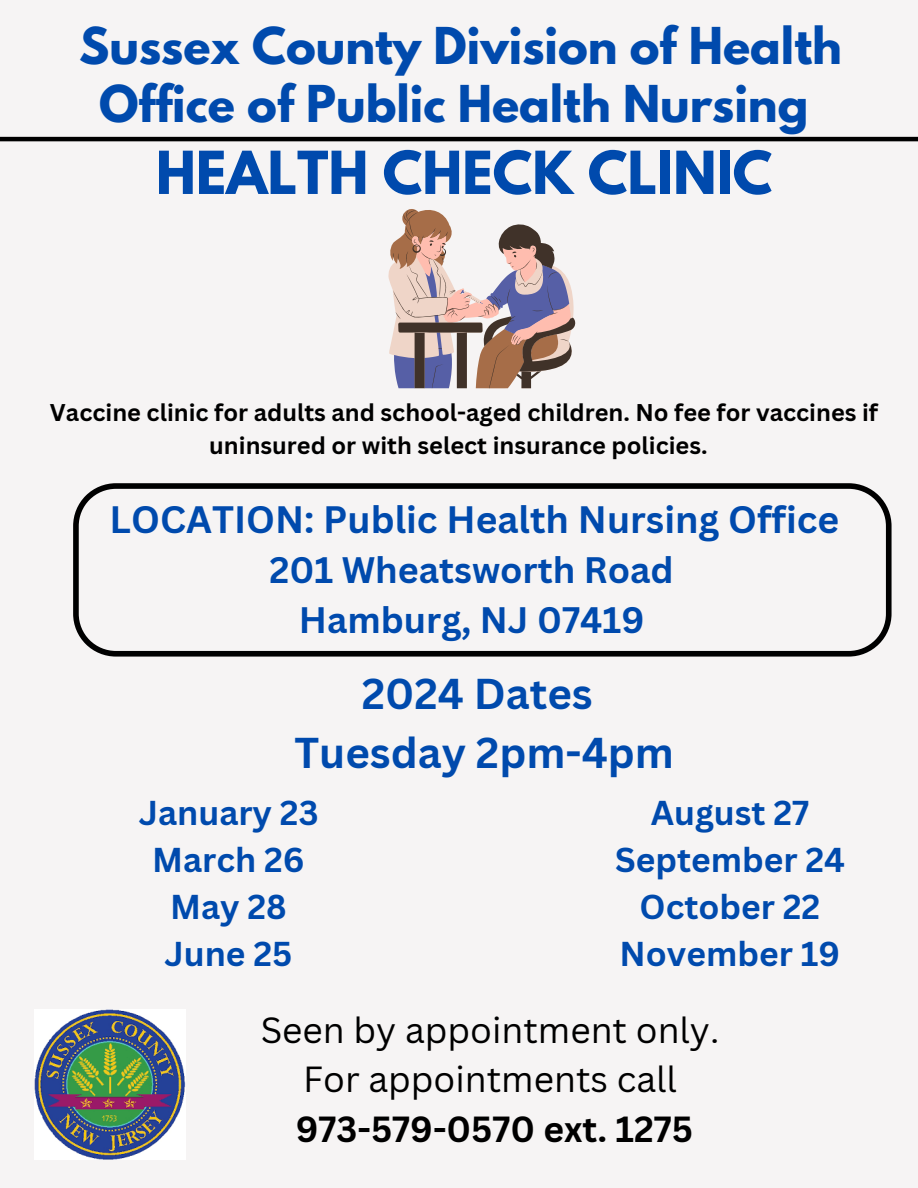
<style>
.page{position:relative;width:918px;height:1188px;background:#f6f4f4}
.page>*{position:absolute;margin:0;border:0;box-sizing:border-box;transform-origin:0 0}
.t1{font:700 52.5px "League Spartan";color:#004aad}
.t2{font:700 45px "League Spartan";color:#004aad}
.t3{font:700 42px "Canva Sans";color:#004aad}
.t4{font:700 37.2px "Canva Sans";color:#004aad}
.t5{font:700 35.85px "Canva Sans";color:#004aad}
.t6{font:35.4px "Canva Sans";color:#000}
.t7{font:700 35.4px "Canva Sans";color:#000}
.t8{font:700 33.6px "Canva Sans";color:#004aad}
.t9{font:700 23.55px/32.7px "Canva Sans";color:#000;text-align:center}
</style>
<div class="page">
<hr style="left:0;top:137px;width:918px;height:4px;background:#000">
<svg style="left:73px;top:483px;width:819px;height:173px"></svg>
<img style="left:34px;top:1009px;width:151px;height:151px">
<svg style="left:388px;top:209px;width:188px;height:179px"></svg>
<p class="t2" style="left:79px;top:23px;width:764px">Sussex County Division of Health</p>
<p class="t2" style="left:99px;top:82px;width:711px">Office of Public Health Nursing</p>
<p class="t1" style="left:156px;top:147px;width:618px">HEALTH CHECK CLINIC</p>
<p class="t9" style="left:50px;top:396px;width:830px">Vaccine clinic for adults and school-aged children. No fee for vaccines if uninsured or with select insurance policies.</p>
<p class="t4" style="left:110px;top:494px;width:731px">LOCATION: Public Health Nursing Office</p>
<p class="t5" style="left:270px;top:545px;width:406px">201 Wheatsworth Road</p>
<p class="t5" style="left:299px;top:595px;width:347px">Hamburg, NJ 07419</p>
<p class="t3" style="left:362px;top:664px;width:233px">2024 Dates</p>
<p class="t3" style="left:294px;top:723px;width:381px">Tuesday 2pm-4pm</p>
<p class="t8" style="left:139px;top:789px;width:181px">January 23</p>
<p class="t8" style="left:152px;top:836px;width:154px">March 26</p>
<p class="t8" style="left:170px;top:883px;width:118px">May 28</p>
<p class="t8" style="left:164px;top:930px;width:129px">June 25</p>
<p class="t8" style="left:651px;top:789px;width:160px">August 27</p>
<p class="t8" style="left:615px;top:836px;width:232px">September 24</p>
<p class="t8" style="left:640px;top:883px;width:182px">October 22</p>
<p class="t8" style="left:620px;top:930px;width:222px">November 19</p>
<p class="t6" style="left:261px;top:1005px;width:460px">Seen by appointment only.</p>
<p class="t6" style="left:303px;top:1054px;width:375px">For appointments call</p>
<p class="t7" style="left:296px;top:1104px;width:399px">973-579-0570 ext. 1275</p>
</div>
